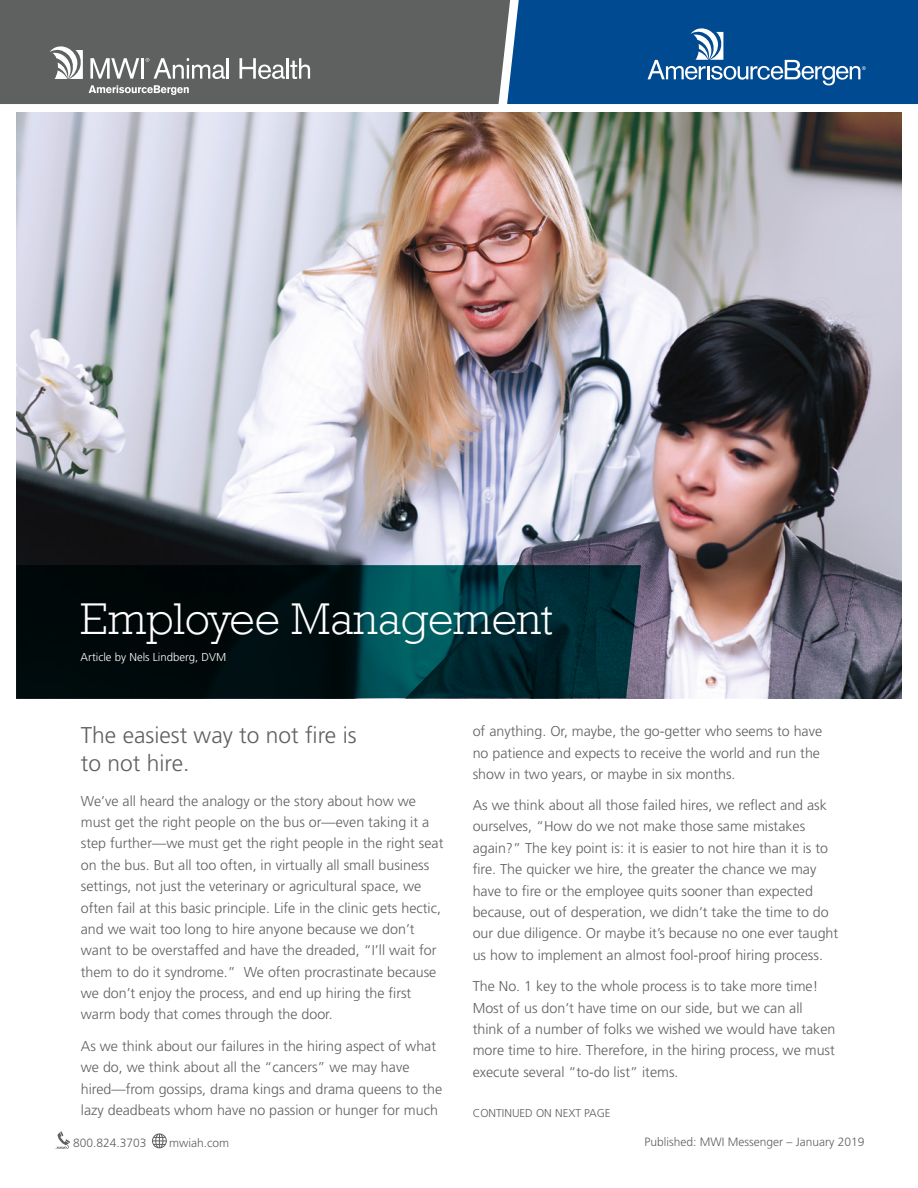
<style>
.page{position:relative;width:918px;height:1188px;background:#fff}
.page>*{position:absolute;margin:0;border:0;box-sizing:border-box;transform-origin:0 0}
.t1{font:300 45.6px "Rockwell";color:#fff}
.t2{font:300 22.8px/28.5px "Frutiger";color:#5f6060}
.t3{font:300 14.25px/21.3px "Frutiger";color:#5f6060}
.t4{font:300 12px "Frutiger";color:#5f6060}
.t5{font:300 11.4px "Frutiger";color:#fff}
.t6{font:300 11.4px "Frutiger";color:#5f6060}
</style>
<div class="page">
<img style="left:17px;top:112px;width:884px;height:586px">
<svg style="left:17px;top:565px;width:624px;height:133px;background:#012024"></svg>
<svg style="left:56px;top:1131px;width:14px;height:18px"></svg>
<svg style="left:152px;top:1133px;width:15px;height:15px"></svg>
<div style="left:0;top:0;width:507px;height:104px;background:#5f6060"></div>
<svg style="left:50px;top:46px;width:33px;height:33px"></svg>
<svg style="left:89px;top:85px;width:100px;height:10px"></svg>
<svg style="left:90px;top:58px;width:49px;height:21px"></svg>
<hr style="left:141px;top:58px;width:3px;height:21px;background:#fff">
<svg style="left:146px;top:58px;width:79px;height:21px"></svg>
<hr style="left:227px;top:58px;width:2px;height:21px;background:#fff">
<svg style="left:240px;top:58px;width:70px;height:21px"></svg>
<svg style="left:507px;top:0;width:411px;height:104px;background:#0f5497"></svg>
<h1 class="t1" style="left:81px;top:585px;width:474px">Employee Management</h1>
<p class="t5" style="left:81px;top:651px;width:147px">Article by Nels Lindberg, DVM</p>
<h2 class="t2" style="left:81px;top:721px;width:277px">The easiest way to not fire is to not hire.</h2>
<p class="t3" style="left:81px;top:790px;width:364px">We’ve all heard the analogy or the story about how we must get the right people on the bus or—even taking it a step further—we must get the right people in the right seat on the bus. But all too often, in virtually all small business settings, not just the veterinary or agricultural space, we often fail at this basic principle. Life in the clinic gets hectic, and we wait too long to hire anyone because we don’t want to be overstaffed and have the dreaded, “I’ll wait for them to do it syndrome.” We often procrastinate because we don’t enjoy the process, and end up hiring the first warm body that comes through the door.</p>
<p class="t3" style="left:81px;top:1035px;width:363px">As we think about our failures in the hiring aspect of what we do, we think about all the “cancers” we may have hired—from gossips, drama kings and drama queens to the lazy deadbeats whom have no passion or hunger for much</p>
<p class="t3" style="left:473px;top:721px;width:351px">of anything. Or, maybe, the go-getter who seems to have no patience and expects to receive the world and run the show in two years, or maybe in six months.</p>
<p class="t3" style="left:473px;top:795px;width:367px">As we think about all those failed hires, we reflect and ask ourselves, “How do we not make those same mistakes again?” The key point is: it is easier to not hire than it is to fire. The quicker we hire, the greater the chance we may have to fire or the employee quits sooner than expected because, out of desperation, we didn’t take the time to do our due diligence. Or maybe it’s because no one ever taught us how to implement an almost fool-proof hiring process.</p>
<p class="t3" style="left:473px;top:976px;width:364px">The No. 1 key to the whole process is to take more time!<br>Most of us don’t have time on our side, but we can all think of a number of folks we wished we would have taken more time to hire. Therefore, in the hiring process, we must execute several “to-do list” items.</p>
<p class="t6" style="left:473px;top:1107px;width:139px">CONTINUED ON NEXT PAGE</p>
<p class="t4" style="left:73px;top:1136px;width:75px">800.824.3703</p>
<p class="t4" style="left:169px;top:1136px;width:61px">mwiah.com</p>
<p class="t4" style="left:644px;top:1135px;width:222px">Published: MWI Messenger – January 2019</p>
</div>
